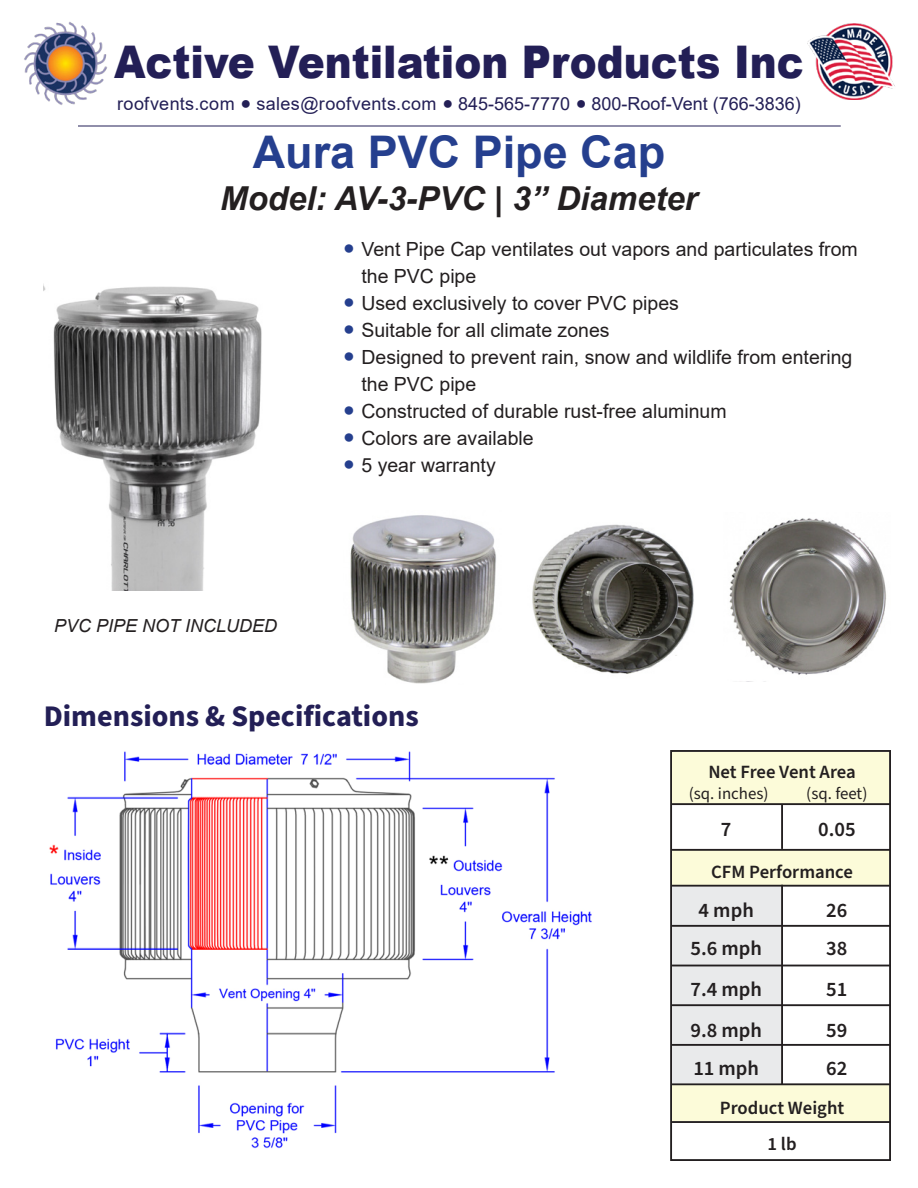
<style>
.page{position:relative;width:918px;height:1188px;background:#fff}
.page>*{position:absolute;margin:0;border:0;box-sizing:border-box;transform-origin:0 0}
.t1{font:900 45px "Arial";color:#231f56;scale:.9 1}
.t2{font:700 45px "Arial";color:#253f8e}
.t3{font:italic 700 33px "Arial";color:#231f20}
.t4{font:700 30px "Source Sans Pro";color:#231f56}
.t5{font:600 20.55px "Source Sans Pro";color:#231f20}
.t6{font:19.5px/27px "Arial";color:#231f20}
.t7{font:600 18.75px "Source Sans Pro";color:#231f20}
.t8{font:18px "Arial";letter-spacing:.005em;color:#231f56}
.t9{font:italic 18px "Arial";color:#231f20}
.t10{font:16.8px "Source Sans Pro";color:#231f20}
.s1{color:#253f8e}
</style>
<div class="page">
<hr style="left:78px;top:126px;width:763px;height:1px;background:#231f56">
<img style="left:24px;top:22px;width:84px;height:83px">
<img style="left:808px;top:24px;width:87px;height:75px">
<img style="left:49px;top:751px;width:543px;height:398px">
<img style="left:44px;top:286px;width:218px;height:304px">
<div style="left:670px;top:750px;width:221px;height:411px;border:2px solid #231f20"></div>
<div style="left:672px;top:849px;width:217px;height:36px;background:#fcfbd9"></div>
<div style="left:672px;top:1085px;width:217px;height:36px;background:#fcfbd9"></div>
<div style="left:672px;top:887px;width:109px;height:195px;background:#e9eaeb"></div>
<div style="left:672px;top:752px;width:217px;height:52px;background:#fcfbd9"></div>
<hr style="left:672px;top:803px;width:218px;height:2px;background:#231f20">
<hr style="left:672px;top:849px;width:219px;height:2px;background:#231f20">
<hr style="left:672px;top:925px;width:219px;height:2px;background:#231f20">
<hr style="left:672px;top:965px;width:219px;height:1px;background:#231f20">
<hr style="left:672px;top:1004px;width:219px;height:2px;background:#231f20">
<hr style="left:672px;top:1044px;width:219px;height:2px;background:#231f20">
<hr style="left:672px;top:1083px;width:219px;height:2px;background:#231f20">
<hr style="left:672px;top:1121px;width:219px;height:2px;background:#231f20">
<hr style="left:672px;top:885px;width:218px;height:2px;background:#231f20">
<hr style="left:781px;top:804px;width:2px;height:45px;background:#231f20">
<hr style="left:781px;top:885px;width:2px;height:199px;background:#231f20">
<img style="left:350px;top:515px;width:146px;height:169px">
<img style="left:532px;top:524px;width:162px;height:150px">
<img style="left:729px;top:518px;width:157px;height:157px">
<h1 class="t1" style="left:114px;top:29px;width:768px">Active Ventilation Products Inc</h1>
<p class="t8" style="left:117px;top:91px;width:685px">roofvents.com ● sales@roofvents.com ● 845-565-7770 ● 800-Roof-Vent (766-3836)</p>
<h1 class="t2" style="left:253px;top:120px;width:414px">Aura PVC Pipe Cap</h1>
<p class="t3" style="left:220px;top:176px;width:479px">Model: AV-3-PVC | 3” Diameter</p>
<p class="t9" style="left:54px;top:614px;width:225px">PVC PIPE NOT INCLUDED</p>
<p class="t6" style="left:361px;top:235px;width:498px;text-indent:-18px"><span class="s1">●</span> Vent Pipe Cap ventilates out vapors and particulates from the PVC pipe</p>
<p class="t6" style="left:343px;top:289px;width:337px"><span class="s1">●</span> Used exclusively to cover PVC pipes</p>
<p class="t6" style="left:343px;top:316px;width:268px"><span class="s1">●</span> Suitable for all climate zones</p>
<p class="t6" style="left:361px;top:343px;width:492px;text-indent:-18px"><span class="s1">●</span> Designed to prevent rain, snow and wildlife from entering the PVC pipe</p>
<p class="t6" style="left:343px;top:397px;width:385px"><span class="s1">●</span> Constructed of durable rust-free aluminum</p>
<p class="t6" style="left:343px;top:424px;width:192px"><span class="s1">●</span> Colors are available</p>
<p class="t6" style="left:343px;top:451px;width:154px"><span class="s1">●</span> 5 year warranty</p>
<p class="t4" style="left:44px;top:696px;width:376px">Dimensions &amp; Specifications</p>
<p class="t7" style="left:708px;top:759px;width:149px">Net Free Vent Area</p>
<p class="t10" style="left:689px;top:782px;width:81px">(sq. inches)</p>
<p class="t10" style="left:806px;top:782px;width:63px">(sq. feet)</p>
<p class="t5" style="left:721px;top:815px;width:12px">7</p>
<p class="t5" style="left:818px;top:815px;width:39px">0.05</p>
<p class="t7" style="left:711px;top:859px;width:143px">CFM Performance</p>
<p class="t5" style="left:699px;top:896px;width:57px">4 mph</p>
<p class="t5" style="left:826px;top:896px;width:23px">26</p>
<p class="t5" style="left:690px;top:935px;width:73px">5.6 mph</p>
<p class="t5" style="left:826px;top:935px;width:23px">38</p>
<p class="t5" style="left:690px;top:976px;width:73px">7.4 mph</p>
<p class="t5" style="left:826px;top:976px;width:23px">51</p>
<p class="t5" style="left:690px;top:1016px;width:73px">9.8 mph</p>
<p class="t5" style="left:826px;top:1016px;width:23px">59</p>
<p class="t5" style="left:693px;top:1054px;width:67px">11 mph</p>
<p class="t5" style="left:826px;top:1054px;width:23px">62</p>
<p class="t7" style="left:720px;top:1095px;width:126px">Product Weight</p>
<p class="t7" style="left:768px;top:1131px;width:30px">1 lb</p>
</div>
